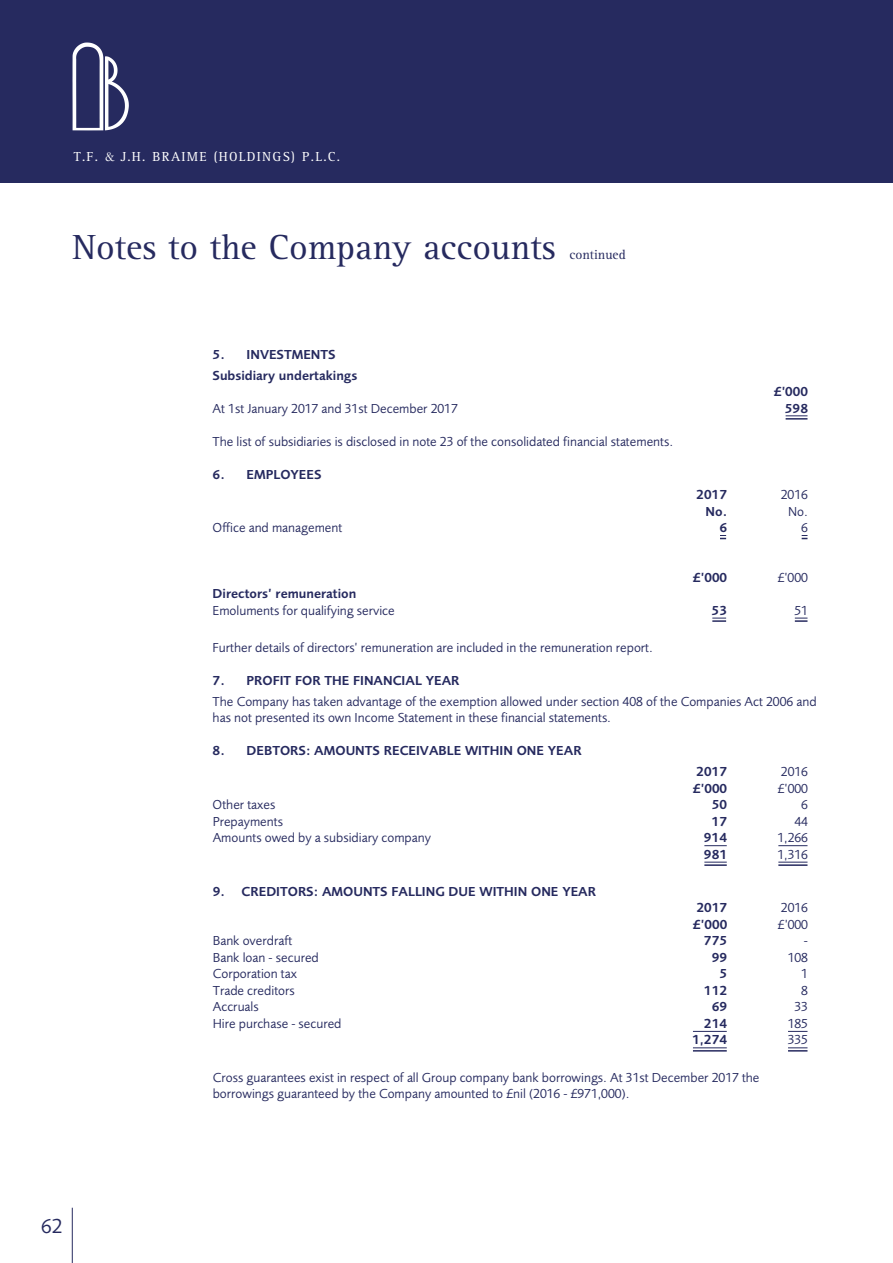
<style>
.page{position:relative;width:893px;height:1263px;background:#fff}
.page>*{position:absolute;margin:0;border:0;box-sizing:border-box;transform-origin:0 0}
.t1{font:36px "Rotis Serif";color:#262a5f}
.t2{font:21px "Foundry Sans";color:#262a5f}
.t3{font:13.5px/16.5px "Foundry Sans";color:#262a5f}
.t4{font:600 13.5px/20.7px "Foundry Sans";color:#262a5f}
.t5{font:13.5px "Rotis Serif";letter-spacing:.095em;color:#fff}
.t6{font:13.5px "Rotis Serif";color:#262a5f}
.s1{font-family:"Baskerville"}
</style>
<div class="page">
<div style="left:0;top:0;width:893px;height:183px;background:#262a5f"></div>
<hr style="left:72px;top:1208px;width:1px;height:55px;background:#262a5f">
<svg style="left:72px;top:43px;width:57px;height:87px"></svg>
<svg style="left:778px;top:845px;width:29px;height:1px"></svg>
<svg style="left:778px;top:862px;width:29px;height:1px"></svg>
<hr style="left:778px;top:864px;width:29px;height:2px;background:#262a5f">
<svg style="left:704px;top:845px;width:23px;height:1px"></svg>
<svg style="left:704px;top:862px;width:23px;height:1px"></svg>
<hr style="left:704px;top:864px;width:23px;height:2px;background:#262a5f">
<svg style="left:795px;top:618px;width:12px;height:4px"></svg>
<svg style="left:786px;top:415px;width:21px;height:1px"></svg>
<hr style="left:786px;top:418px;width:21px;height:2px;background:#262a5f">
<svg style="left:712px;top:618px;width:14px;height:4px"></svg>
<svg style="left:802px;top:535px;width:5px;height:4px"></svg>
<svg style="left:720px;top:535px;width:6px;height:4px"></svg>
<svg style="left:788px;top:1031px;width:19px;height:1px"></svg>
<svg style="left:788px;top:1047px;width:19px;height:4px"></svg>
<hr style="left:693px;top:1031px;width:34px;height:1px;background:#262a5f">
<hr style="left:693px;top:1047px;width:34px;height:1px;background:#262a5f">
<hr style="left:693px;top:1050px;width:34px;height:1px;background:#262a5f">
<p class="t5" style="left:74px;top:149px;width:268px">T.F. <span class="s1">&amp;</span> J.H. BRAIME (HOLDINGS) P.L.C.</p>
<h1 class="t1" style="left:72px;top:227px;width:485px">Notes to the Company accounts</h1>
<p class="t6" style="left:569px;top:247px;width:58px">continued</p>
<p class="t4" style="left:213px;top:344px;width:146px">5. INVESTMENTS<br>Subsidiary undertakings</p>
<p class="t4" style="left:774px;top:381px;width:36px">£’000</p>
<p class="t3" style="left:213px;top:400px;width:247px">At 1st January 2017 and 31st December 2017</p>
<p class="t4" style="left:785px;top:398px;width:25px">598</p>
<p class="t3" style="left:213px;top:433px;width:462px">The list of subsidiaries is disclosed in note 23 of the consolidated financial statements.</p>
<p class="t4" style="left:213px;top:464px;width:110px">6. EMPLOYEES</p>
<p class="t4" style="left:696px;top:484px;width:32px">2017</p>
<p class="t3" style="left:781px;top:487px;width:29px">2016</p>
<p class="t4" style="left:706px;top:501px;width:23px">No.</p>
<p class="t3" style="left:788px;top:503px;width:21px">No.</p>
<p class="t3" style="left:213px;top:520px;width:131px">Office and management</p>
<p class="t4" style="left:719px;top:517px;width:9px">6</p>
<p class="t3" style="left:801px;top:520px;width:8px">6</p>
<p class="t4" style="left:693px;top:567px;width:36px">£’000</p>
<p class="t3" style="left:778px;top:569px;width:32px">£’000</p>
<p class="t4" style="left:213px;top:583px;width:145px">Directors’ remuneration</p>
<p class="t3" style="left:213px;top:602px;width:184px">Emoluments for qualifying service</p>
<p class="t4" style="left:712px;top:600px;width:17px">53</p>
<p class="t3" style="left:794px;top:602px;width:15px">51</p>
<p class="t3" style="left:213px;top:639px;width:442px">Further details of directors’ remuneration are included in the remuneration report.</p>
<p class="t4" style="left:213px;top:670px;width:248px">7. PROFIT FOR THE FINANCIAL YEAR</p>
<p class="t3" style="left:213px;top:693px;width:605px">The Company has taken advantage of the exemption allowed under section 408 of the Companies Act 2006 and has not presented its own Income Statement in these financial statements.</p>
<p class="t4" style="left:213px;top:740px;width:371px">8. DEBTORS: AMOUNTS RECEIVABLE WITHIN ONE YEAR</p>
<p class="t4" style="left:696px;top:761px;width:32px">2017</p>
<p class="t3" style="left:781px;top:763px;width:29px">2016</p>
<p class="t4" style="left:693px;top:778px;width:36px">£’000</p>
<p class="t3" style="left:778px;top:780px;width:32px">£’000</p>
<p class="t3" style="left:213px;top:796px;width:64px">Other taxes</p>
<p class="t4" style="left:712px;top:794px;width:17px">50</p>
<p class="t3" style="left:801px;top:796px;width:8px">6</p>
<p class="t3" style="left:213px;top:813px;width:72px">Prepayments</p>
<p class="t4" style="left:712px;top:811px;width:17px">17</p>
<p class="t3" style="left:794px;top:813px;width:15px">44</p>
<p class="t3" style="left:213px;top:829px;width:220px">Amounts owed by a subsidiary company</p>
<p class="t4" style="left:704px;top:827px;width:25px">914</p>
<p class="t3" style="left:777px;top:829px;width:32px">1,266</p>
<p class="t4" style="left:704px;top:844px;width:25px">981</p>
<p class="t3" style="left:777px;top:846px;width:32px">1,316</p>
<p class="t4" style="left:213px;top:881px;width:385px">9. CREDITORS: AMOUNTS FALLING DUE WITHIN ONE YEAR</p>
<p class="t4" style="left:696px;top:897px;width:32px">2017</p>
<p class="t3" style="left:781px;top:900px;width:29px">2016</p>
<p class="t4" style="left:693px;top:914px;width:36px">£’000</p>
<p class="t3" style="left:778px;top:916px;width:32px">£’000</p>
<p class="t3" style="left:213px;top:933px;width:81px">Bank overdraft</p>
<p class="t4" style="left:704px;top:930px;width:25px">775</p>
<p class="t3" style="left:804px;top:933px;width:6px">-</p>
<p class="t3" style="left:213px;top:949px;width:108px">Bank loan - secured</p>
<p class="t4" style="left:712px;top:947px;width:17px">99</p>
<p class="t3" style="left:788px;top:949px;width:22px">108</p>
<p class="t3" style="left:213px;top:966px;width:86px">Corporation tax</p>
<p class="t4" style="left:719px;top:963px;width:9px">5</p>
<p class="t3" style="left:801px;top:966px;width:8px">1</p>
<p class="t3" style="left:213px;top:982px;width:84px">Trade creditors</p>
<p class="t4" style="left:704px;top:980px;width:25px">112</p>
<p class="t3" style="left:801px;top:982px;width:8px">8</p>
<p class="t3" style="left:213px;top:999px;width:48px">Accruals</p>
<p class="t4" style="left:712px;top:996px;width:17px">69</p>
<p class="t3" style="left:794px;top:999px;width:15px">33</p>
<p class="t3" style="left:213px;top:1015px;width:130px">Hire purchase - secured</p>
<p class="t4" style="left:704px;top:1013px;width:25px">214</p>
<p class="t3" style="left:788px;top:1015px;width:22px">185</p>
<p class="t4" style="left:692px;top:1029px;width:37px">1,274</p>
<p class="t3" style="left:788px;top:1032px;width:22px">335</p>
<p class="t3" style="left:213px;top:1069px;width:548px">Cross guarantees exist in respect of all Group company bank borrowings. At 31st December 2017 the borrowings guaranteed by the Company amounted to £nil (2016 - £971,000).</p>
<h2 class="t2" style="left:41px;top:1213px;width:23px">62</h2>
</div>
